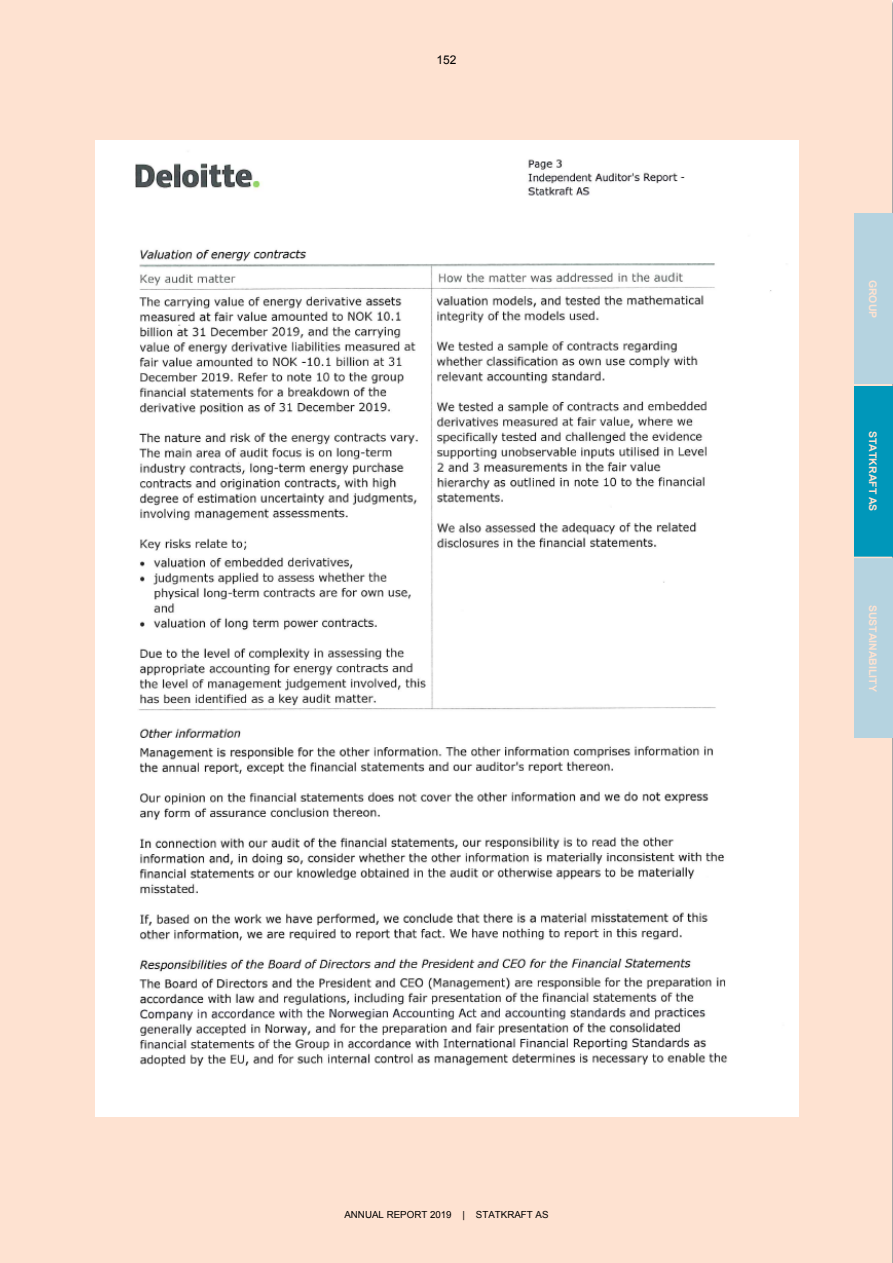
<style>
.page{position:relative;width:893px;height:1263px;background:#fff}
.page>*{position:absolute;margin:0;border:0;box-sizing:border-box;transform-origin:0 0}
.t1{font:12px "Arial";color:#000}
.t2{font:700 10.5px "Arial";color:#fee2d1}
.t3{font:9.75px "Arial";color:#000}
</style>
<div class="page">
<div style="left:0;top:0;width:892px;height:1263px;background:#fee2d1"></div>
<div style="left:854px;top:213px;width:38px;height:171px;background:#b5d3e0"></div>
<div style="left:854px;top:386px;width:38px;height:171px;background:#0097ba"></div>
<div style="left:854px;top:558px;width:38px;height:180px;background:#b5d3e0"></div>
<hr style="left:854px;top:384px;width:38px;height:2px;background:#fee2d1">
<hr style="left:854px;top:557px;width:38px;height:1px;background:#fee2d1">
<img style="left:96px;top:141px;width:703px;height:975px">
<p class="t1" style="left:436px;top:54px;width:22px">152</p>
<p class="t3" style="left:344px;top:1209px;width:206px">ANNUAL REPORT 2019 | STATKRAFT AS</p>
<p class="t2" style="left:879px;top:280px;width:40px;rotate:90deg">GROUP</p>
<p class="t2" style="left:879px;top:431px;width:82px;rotate:90deg">STATKRAFT AS</p>
<p class="t2" style="left:879px;top:605px;width:88px;rotate:90deg">SUSTAINABILITY</p>
</div>
